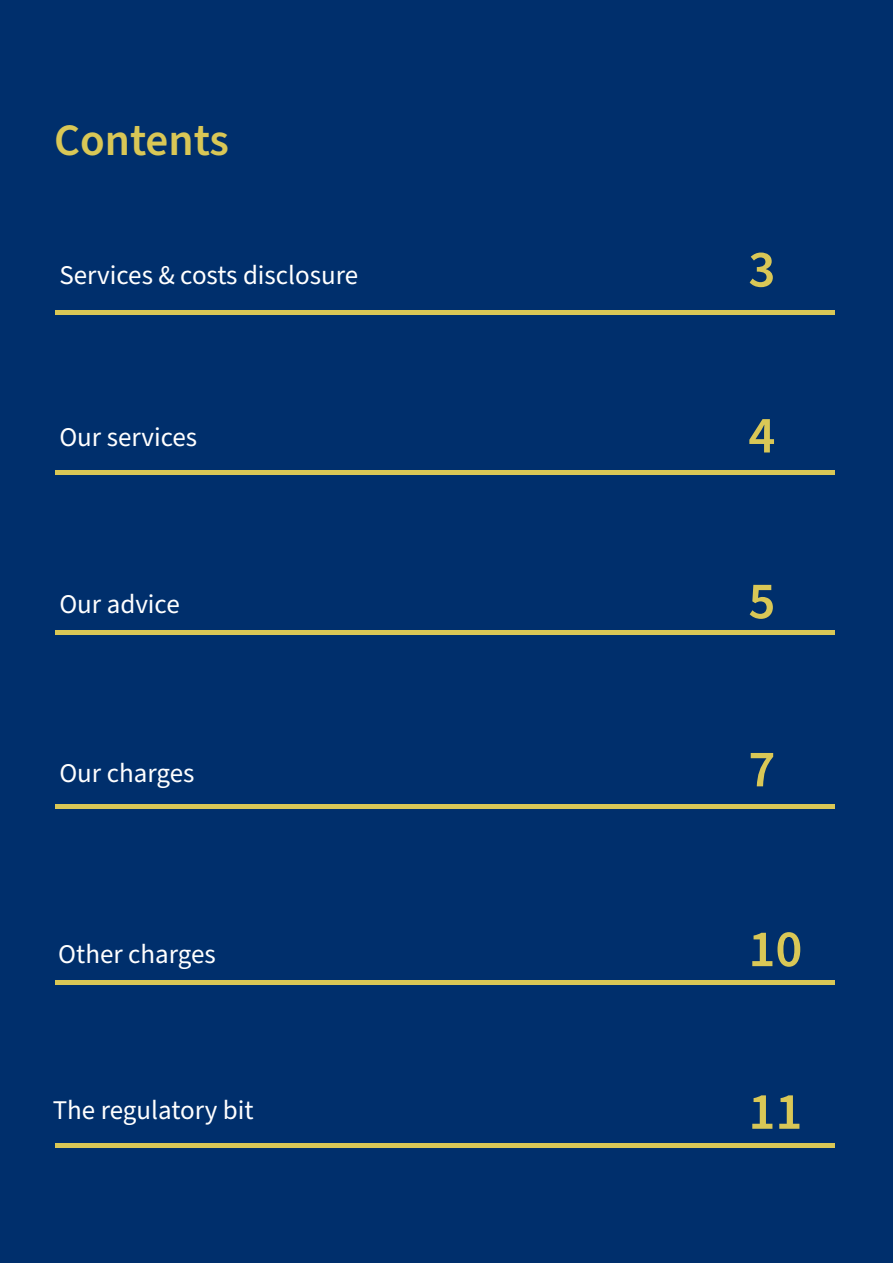
<style>
.page{position:relative;width:893px;height:1263px;background:#002f6c}
.page>*{position:absolute;margin:0;border:0;box-sizing:border-box;transform-origin:0 0}
.t1{font:600 52.5px "Source Sans Pro";color:#d9c756}
.t2{font:600 45px "Source Sans Pro";color:#d9c756}
.t3{font:27px "Source Sans Pro";color:#fff}
</style>
<div class="page">
<hr style="left:55px;top:311px;width:779px;height:4px;background:#d9c756">
<hr style="left:55px;top:630px;width:779px;height:4px;background:#d9c756">
<hr style="left:55px;top:980px;width:779px;height:4px;background:#d9c756">
<hr style="left:55px;top:470px;width:779px;height:4px;background:#d9c756">
<hr style="left:55px;top:804px;width:779px;height:4px;background:#d9c756">
<div style="left:55px;top:1143px;width:779px;height:5px;background:#d9c756"></div>
<p class="t2" style="left:54px;top:110px;width:176px">Contents</p>
<p class="t3" style="left:59px;top:257px;width:300px">Services &amp; costs disclosure</p>
<p class="t3" style="left:59px;top:419px;width:139px">Our services</p>
<p class="t3" style="left:59px;top:586px;width:122px">Our advice</p>
<p class="t3" style="left:59px;top:755px;width:137px">Our charges</p>
<p class="t3" style="left:58px;top:936px;width:159px">Other charges</p>
<p class="t3" style="left:53px;top:1092px;width:202px">The regulatory bit</p>
<p class="t1" style="left:748px;top:234px;width:28px">3</p>
<p class="t1" style="left:748px;top:400px;width:28px">4</p>
<p class="t1" style="left:748px;top:566px;width:28px">5</p>
<p class="t1" style="left:748px;top:734px;width:28px">7</p>
<p class="t1" style="left:748px;top:914px;width:55px">10</p>
<p class="t1" style="left:748px;top:1076px;width:55px">11</p>
</div>
